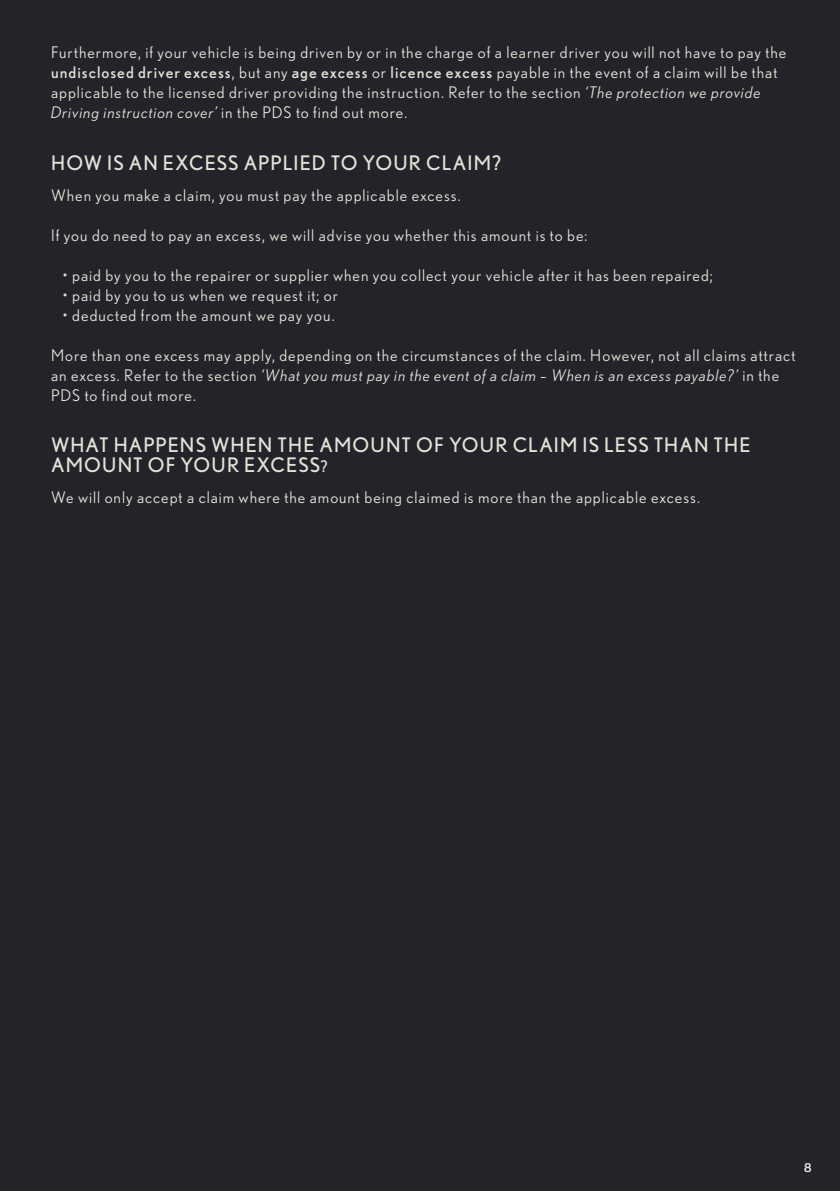
<style>
.page{position:relative;width:840px;height:1191px;background:#fff}
.page>*{position:absolute;margin:0;border:0;box-sizing:border-box;transform-origin:0 0}
.t1{font:20px/20px "Nobel";letter-spacing:.055em;color:#e4e1d7}
.t2{font:16px/20px "Nobel";letter-spacing:.06em;color:#e4e1d7}
.t3{font:12px "Nobel";color:#e4e1d7}
.s1{font-style:inherit}
.s2{font-style:italic}
.s3{font-size:16px}
</style>
<div class="page">
<div style="left:0;top:0;width:839px;height:1191px;background:#232429"></div>
<p class="t2" style="left:51px;top:42px;width:736px">Furthermore, if your vehicle is being driven by or in the charge of a learner driver you will not have to pay the <span class="s1">undisclosed driver excess</span>, but any <span class="s1">age excess</span> or <span class="s1">licence excess</span> payable in the event of a claim will be that applicable to the licensed driver providing the instruction. Refer to the section <span class="s2">‘The protection we provide Driving instruction cover’</span> in the PDS to find out more.</p>
<p class="t1" style="left:51px;top:152px;width:451px">HOW IS AN EXCESS APPLIED TO YOUR CLAIM?</p>
<p class="t2" style="left:51px;top:185px;width:411px">When you make a claim, you must pay the applicable excess.</p>
<p class="t2" style="left:51px;top:225px;width:537px">If you do need to pay an excess, we will advise you whether this amount is to be:</p>
<p class="t2" style="left:62px;top:265px;width:651px">• paid by you to the repairer or supplier when you collect your vehicle after it has been repaired;</p>
<p class="t2" style="left:62px;top:285px;width:277px">• paid by you to us when we request it; or</p>
<p class="t2" style="left:62px;top:305px;width:273px">• deducted from the amount we pay you.</p>
<p class="t2" style="left:51px;top:345px;width:745px">More than one excess may apply, depending on the circumstances of the claim. However, not all claims attract an excess. Refer to the section <span class="s2">‘What you must pay in the event of a claim – When is an excess payable?’</span> in the<br>PDS to find out more.</p>
<p class="t1" style="left:51px;top:434px;width:700px">WHAT HAPPENS WHEN THE AMOUNT OF YOUR CLAIM IS LESS THAN THE<br>AMOUNT OF YOUR EXCESS<span class="s3">?</span></p>
<p class="t2" style="left:51px;top:487px;width:650px">We will only accept a claim where the amount being claimed is more than the applicable excess.</p>
<p class="t3" style="left:803px;top:1161px;width:9px">8</p>
</div>
